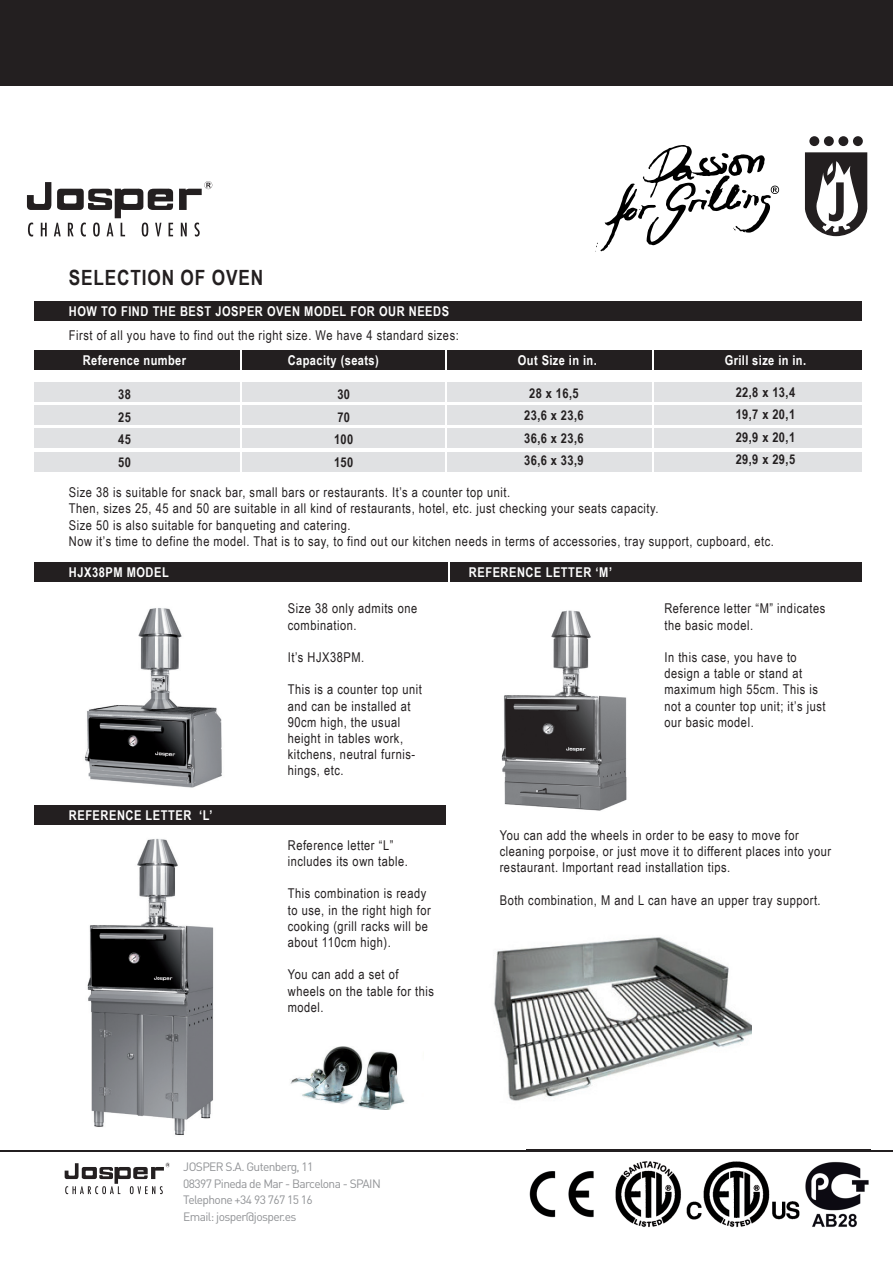
<style>
.page{position:relative;width:893px;height:1263px;background:#fff}
.page>*{position:absolute;margin:0;border:0;box-sizing:border-box;transform-origin:0 0}
.t1{font:700 21px "Arial Narrow";letter-spacing:.04em;color:#231f20}
.t2{font:13.5px/16.2px "Arial Narrow";letter-spacing:.04em;color:#231f20}
.t3{font:700 13.5px "Arial Narrow";letter-spacing:.04em;color:#fff}
.t4{font:700 13.5px/22.5px "Arial Narrow";letter-spacing:.03em;color:#231f20;text-align:justify}
.t5{font:12px/16.5px "DIN Pro";letter-spacing:-.05em;color:#919396}
</style>
<div class="page">
<svg style="left:595px;top:145px;width:184px;height:107px"></svg>
<svg style="left:179px;top:181px;width:33px;height:29px"></svg>
<svg style="left:27px;top:182px;width:146px;height:55px"></svg>
<svg style="left:181px;top:223px;width:6px;height:13px"></svg>
<svg style="left:194px;top:223px;width:6px;height:14px"></svg>
<svg style="left:805px;top:152px;width:62px;height:84px"></svg>
<div style="left:809px;top:136px;width:10px;height:10px;background:#231f20;border-radius:50%"></div>
<div style="left:824px;top:136px;width:10px;height:10px;background:#231f20;border-radius:50%"></div>
<div style="left:838px;top:136px;width:10px;height:10px;background:#231f20;border-radius:50%"></div>
<div style="left:853px;top:136px;width:10px;height:10px;background:#231f20;border-radius:50%"></div>
<div style="left:0;top:0;width:893px;height:85px;background:#231f20"></div>
<svg style="left:65px;top:1163px;width:105px;height:31px"></svg>
<hr style="left:0;top:1150px;width:893px;height:1px;background:#231f20">
<img style="left:527px;top:1149px;width:344px;height:79px">
<img style="left:527px;top:1150px;width:344px;height:1px">
<div style="left:34px;top:301px;width:827px;height:20px;background:#231f20"></div>
<div style="left:34px;top:382px;width:828px;height:20px;background:#e0e1e3"></div>
<div style="left:34px;top:405px;width:828px;height:20px;background:#e0e1e3"></div>
<div style="left:34px;top:429px;width:828px;height:19px;background:#e0e1e3"></div>
<div style="left:34px;top:452px;width:828px;height:19px;background:#e0e1e3"></div>
<div style="left:34px;top:350px;width:828px;height:20px;background:#231f20"></div>
<div style="left:34px;top:563px;width:828px;height:19px;background:#231f20"></div>
<div style="left:34px;top:805px;width:412px;height:20px;background:#231f20"></div>
<hr style="left:446px;top:348px;width:1px;height:126px;background:#fff">
<hr style="left:653px;top:348px;width:1px;height:126px;background:#fff">
<hr style="left:448px;top:559px;width:1px;height:239px;background:#fff">
<hr style="left:240px;top:350px;width:2px;height:124px;background:#fff">
<img style="left:85px;top:608px;width:137px;height:180px">
<img style="left:501px;top:610px;width:126px;height:201px">
<img style="left:87px;top:838px;width:127px;height:297px">
<img style="left:290px;top:1046px;width:115px;height:64px">
<img style="left:494px;top:937px;width:257px;height:164px">
<h1 class="t1" style="left:69px;top:262px;width:196px">SELECTION OF OVEN</h1>
<p class="t3" style="left:69px;top:301px;width:382px">HOW TO FIND THE BEST JOSPER OVEN MODEL FOR OUR NEEDS</p>
<p class="t2" style="left:69px;top:327px;width:391px">First of all you have to find out the right size. We have 4 standard sizes:</p>
<p class="t3" style="left:83px;top:350px;width:105px">Reference number</p>
<p class="t3" style="left:288px;top:350px;width:92px">Capacity (seats)</p>
<p class="t3" style="left:518px;top:350px;width:80px">Out Size in in.</p>
<p class="t3" style="left:725px;top:350px;width:83px">Grill size in in.</p>
<p class="t4" style="left:118px;top:382px;width:14px">38<br>25<br>45<br>50</p>
<p class="t4" style="left:334px;top:382px;width:21px;text-align:left">30<br>70<br>100<br>150</p>
<p class="t4" style="left:524px;top:381px;width:61px;text-align:center">28 x 16,5<br>23,6 x 23,6<br>36,6 x 23,6<br>36,6 x 33,9</p>
<p class="t4" style="left:736px;top:380px;width:61px">22,8 x 13,4<br>19,7 x 20,1<br>29,9 x 20,1<br>29,9 x 29,5</p>
<p class="t2" style="left:69px;top:484px;width:707px">Size 38 is suitable for snack bar, small bars or restaurants. It’s a counter top unit.<br>Then, sizes 25, 45 and 50 are suitable in all kind of restaurants, hotel, etc. just checking your seats capacity.<br>Size 50 is also suitable for banqueting and catering.<br>Now it’s time to define the model. That is to say, to find out our kitchen needs in terms of accessories, tray support, cupboard, etc.</p>
<p class="t3" style="left:69px;top:562px;width:101px">HJX38PM MODEL</p>
<p class="t3" style="left:69px;top:805px;width:145px">REFERENCE LETTER ‘L’</p>
<p class="t2" style="left:288px;top:600px;width:131px">Size 38 only admits one combination.</p>
<p class="t2" style="left:288px;top:649px;width:78px">It’s HJX38PM.</p>
<p class="t2" style="left:288px;top:681px;width:136px">This is a counter top unit and can be installed at<br>90cm high, the usual height in tables work, kitchens, neutral furnis&shy;hings, etc.</p>
<p class="t2" style="left:288px;top:836px;width:122px">Reference letter “L” includes its own table.</p>
<p class="t2" style="left:288px;top:885px;width:145px">This combination is ready to use, in the right high for cooking (grill racks will be about 110cm high).</p>
<p class="t2" style="left:288px;top:966px;width:148px">You can add a set of wheels on the table for this model.</p>
<p class="t3" style="left:469px;top:562px;width:145px">REFERENCE LETTER ‘M’</p>
<p class="t2" style="left:664px;top:600px;width:162px">Reference letter “M” indicates the basic model.</p>
<p class="t2" style="left:664px;top:649px;width:163px">In this case, you have to design a table or stand at maximum high 55cm. This is not a counter top unit; it’s just our basic model.</p>
<p class="t2" style="left:500px;top:826px;width:333px">You can add the wheels in order to be easy to move for cleaning porpoise, or just move it to different places into your restaurant. Important read installation tips.</p>
<p class="t2" style="left:500px;top:891px;width:322px">Both combination, M and L can have an upper tray support.</p>
<p class="t5" style="left:183px;top:1158px;width:199px">JOSPER S.A. Gutenberg, 11<br>08397 Pineda de Mar - Barcelona - SPAIN<br>Telephone +34 93 767 15 16<br>Email: josper@josper.es</p>
</div>
